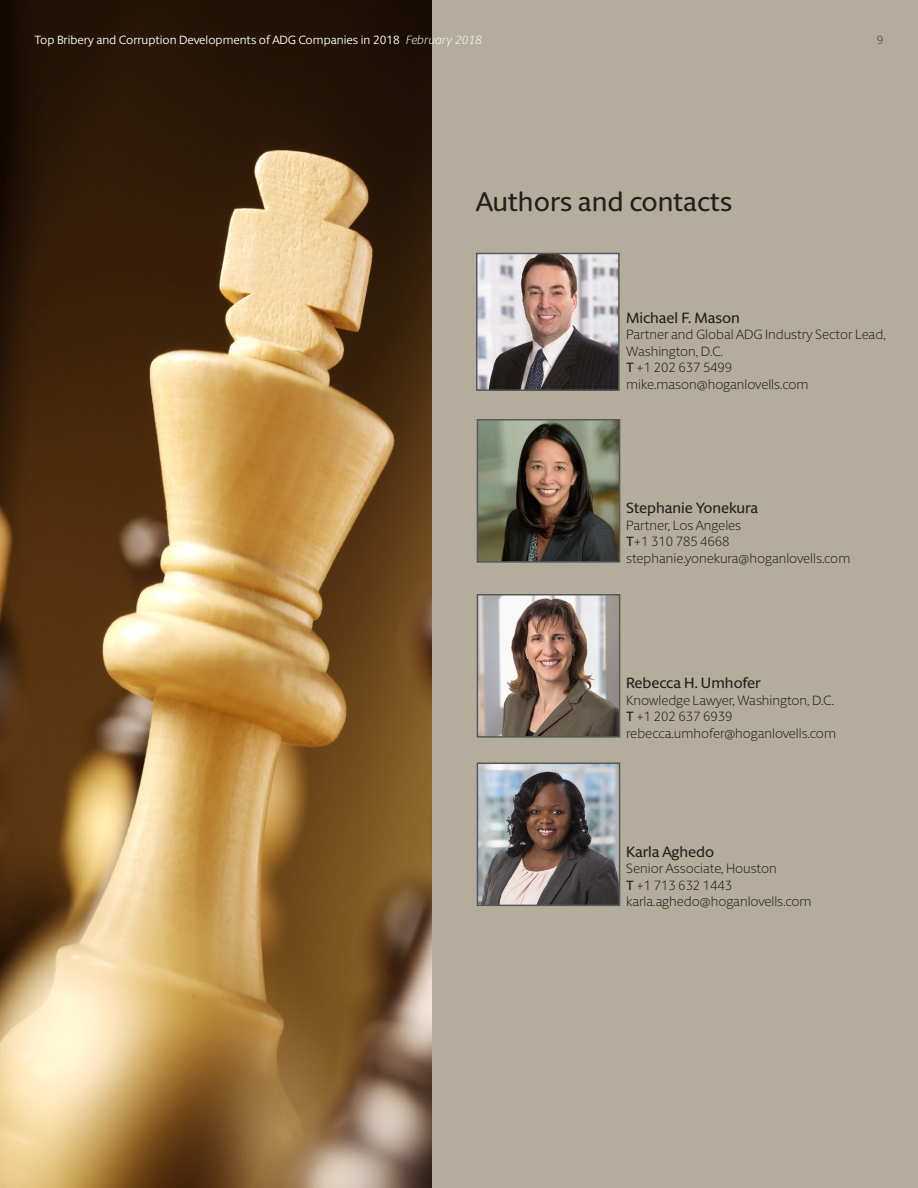
<style>
.page{position:relative;width:918px;height:1188px;background:#fff}
.page>*{position:absolute;margin:0;border:0;box-sizing:border-box;transform-origin:0 0}
.BRO_Header{font:500 27px "Berlingske Sans Round";color:#231f20}
.BRO_Contact_name{font:500 15px "Berlingske Sans Round";color:#231f20}
.BRO_Contact_details{font:500 15px "Berlingske Sans Round";color:#231f20}
.BRO_Contact_details-2{font:300 13.5px/16.5px "Berlingske Sans Round";color:#231f20}
.t1{font:12px "Berlingske Sans Round";color:#fff}
.t2{font:12px "Berlingske Sans Round";color:#57585a}
.s1{font-weight:300;font-style:italic}
.s2{font-weight:500}
</style>
<div class="page">
<img style="left:0;top:0;width:432px;height:1188px">
<div style="left:432px;top:0;width:486px;height:1188px;background:#b5ad9b"></div>
<img style="left:479px;top:256px;width:138px;height:132px">
<div style="left:476px;top:253px;width:144px;height:138px;border:2px solid #57585a"></div>
<img style="left:480px;top:765px;width:137px;height:138px">
<div style="left:477px;top:762px;width:143px;height:144px;border:2px solid #57585a"></div>
<img style="left:480px;top:597px;width:137px;height:138px">
<div style="left:477px;top:594px;width:143px;height:144px;border:2px solid #57585a"></div>
<img style="left:480px;top:422px;width:137px;height:138px">
<div style="left:477px;top:419px;width:143px;height:144px;border:2px solid #57585a"></div>
<p class="t1" style="left:35px;top:31px;width:449px">Top Bribery and Corruption Developments of ADG Companies in 2018 <span class="s1">February 2018</span></p>
<p class="t2" style="left:877px;top:31px;width:8px">9</p>
<p class="BRO_Header" style="left:476px;top:183px;width:258px">Authors and contacts</p>
<p class="BRO_Contact_name" style="left:626px;top:307px;width:115px">Michael F. Mason</p>
<p class="BRO_Contact_details-2" style="left:626px;top:326px;width:261px">Partner and Global ADG Industry Sector Lead,<br>Washington, D.C.</p>
<p class="BRO_Contact_details-2" style="left:626px;top:359px;width:108px"><span class="s2">T</span> +1 202 637 5499</p>
<p class="BRO_Contact_details-2" style="left:626px;top:375px;width:184px">mike.mason@hoganlovells.com</p>
<p class="BRO_Contact_name" style="left:626px;top:498px;width:134px">Stephanie Yonekura</p>
<p class="BRO_Contact_details-2" style="left:626px;top:516px;width:117px">Partner, Los Angeles</p>
<p class="BRO_Contact_details-2" style="left:626px;top:533px;width:105px"><span class="s2">T</span>+1 310 785 4668</p>
<p class="BRO_Contact_details-2" style="left:626px;top:549px;width:226px">stephanie.yonekura@hoganlovells.com</p>
<p class="BRO_Contact_name" style="left:626px;top:673px;width:136px">Rebecca H. Umhofer</p>
<p class="BRO_Contact_details-2" style="left:626px;top:691px;width:209px">Knowledge Lawyer, Washington, D.C.</p>
<p class="BRO_Contact_details-2" style="left:626px;top:708px;width:108px"><span class="s2">T</span> +1 202 637 6939</p>
<p class="BRO_Contact_details-2" style="left:626px;top:724px;width:211px">rebecca.umhofer@hoganlovells.com</p>
<p class="BRO_Contact_details" style="left:626px;top:841px;width:90px">Karla Aghedo</p>
<p class="BRO_Contact_details-2" style="left:626px;top:860px;width:152px">Senior Associate, Houston</p>
<p class="BRO_Contact_details-2" style="left:626px;top:876px;width:107px"><span class="s2">T</span> +1 713 632 1443</p>
<p class="BRO_Contact_details-2" style="left:626px;top:893px;width:187px">karla.aghedo@hoganlovells.com</p>
</div>
